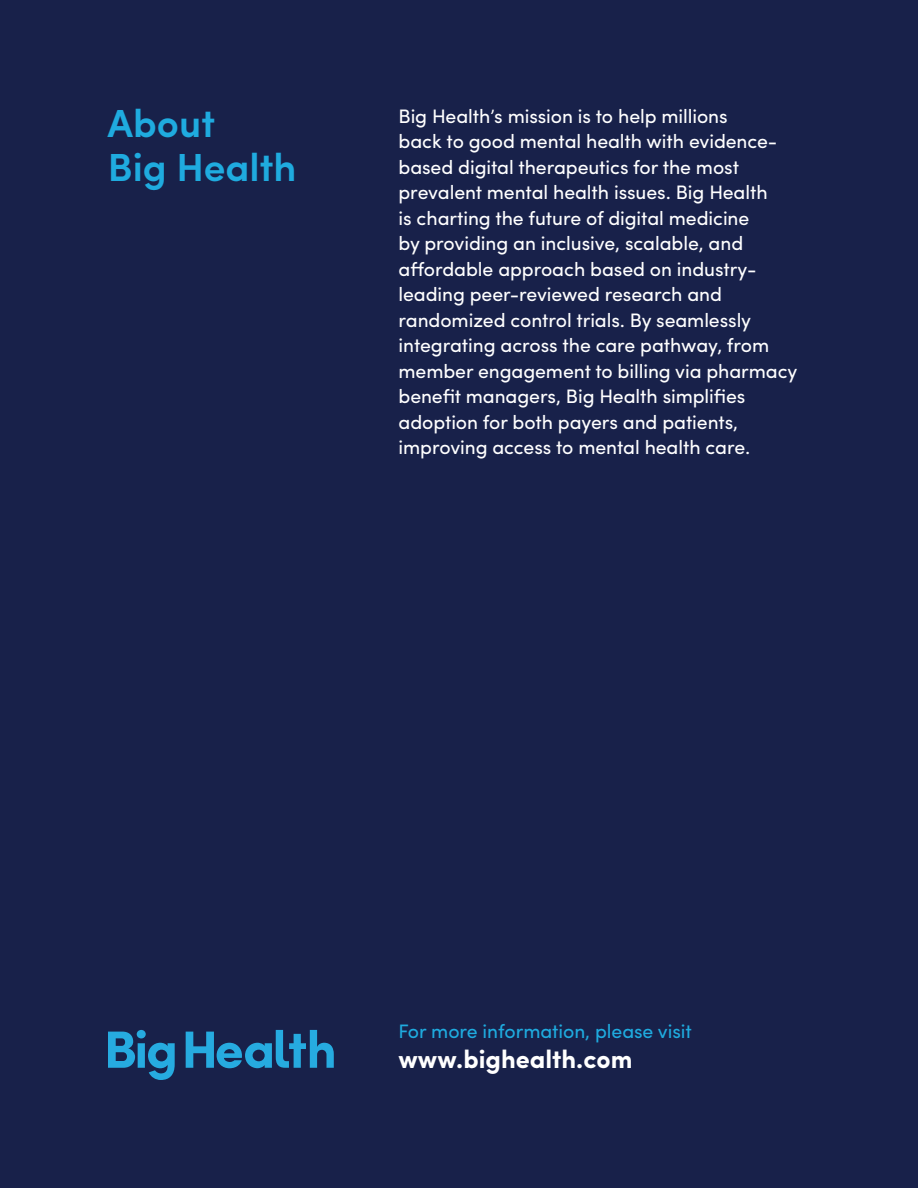
<style>
.page{position:relative;width:918px;height:1188px;background:#18214a}
.page>*{position:absolute;margin:0;border:0;box-sizing:border-box;transform-origin:0 0}
.t1{font:600 39.15px/43.2px "Sofia Pro";color:#1fabdf}
.t2{font:700 25.5px "Sofia Pro";color:#fff}
.t3{font:19.5px/25.5px "Sofia Pro";letter-spacing:-.005em;color:#fff}
.t4{font:19.5px "Sofia Pro";letter-spacing:-.005em;color:#1fabdf}
</style>
<div class="page">
<svg style="left:108px;top:1030px;width:67px;height:50px"></svg>
<svg style="left:186px;top:1030px;width:148px;height:38px"></svg>
<h1 class="t1" style="left:108px;top:99px;width:190px">About<br>Big Health</h1>
<p class="t3" style="left:399px;top:102px;width:401px">Big Health’s mission is to help millions<br>back to good mental health with evidence&shy;based digital therapeutics for the most prevalent mental health issues. Big Health<br>is charting the future of digital medicine<br>by providing an inclusive, scalable, and affordable approach based on industry&shy;leading peer-reviewed research and randomized control trials. By seamlessly integrating across the care pathway, from member engagement to billing via pharmacy benefit managers, Big Health simplifies adoption for both payers and patients, improving access to mental health care.</p>
<p class="t4" style="left:399px;top:1017px;width:295px">For more information, please visit</p>
<h2 class="t2" style="left:399px;top:1040px;width:236px">www.bighealth.com</h2>
</div>
